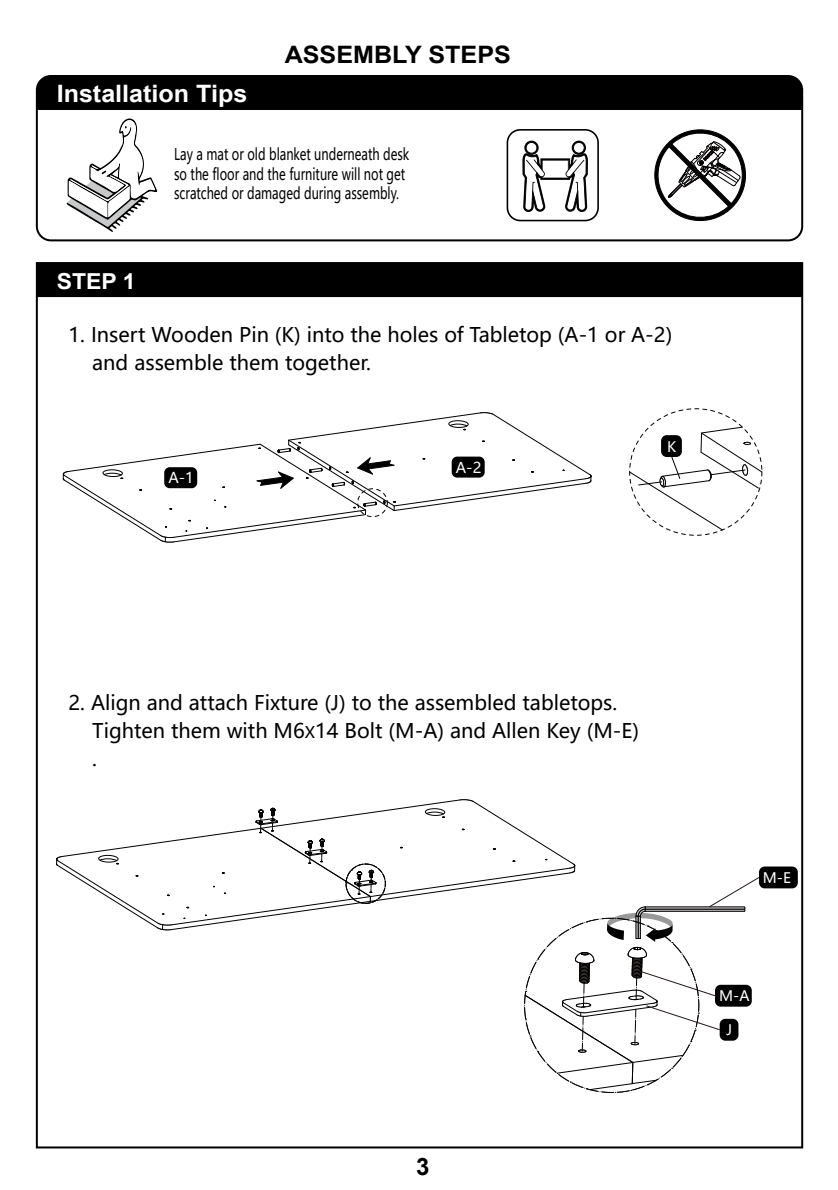
<style>
.page{position:relative;width:838px;height:1190px;background:#fff}
.page>*{position:absolute;margin:0;border:0;box-sizing:border-box;transform-origin:0 0}
.t1{font:700 24px "Arial";color:#fff;scale:1.05 1}
.t2{font:700 24px "Arial";color:#000;scale:1.05 1}
.t3{font:700 24px "Arial";color:#000}
.t4{font:700 22px "Arial";color:#fff;scale:1.05 1}
.t5{font:20px/28px "Microsoft Ya Hei";color:#000}
.t6{font:16px/19.2px "Microsoft Ya Hei";color:#000;scale:.74 1}
.t7{font:14.8px "Microsoft Ya Hei";color:#fff}
.t8{font:14.4px "Microsoft Ya Hei";color:#fff}
.s1{font-size:16px}
</style>
<div class="page">
<div style="left:37px;top:263px;width:765px;height:34px;background:#000"></div>
<div style="left:37px;top:76px;width:765px;height:34px;background:#000"></div>
<div style="left:36px;top:75px;width:767px;height:166px;border:2px solid #000;border-radius:14px"></div>
<svg style="left:654px;top:129px;width:92px;height:93px"></svg>
<div style="left:507px;top:129px;width:92px;height:92px;border:2px solid #000;border-radius:13px"></div>
<svg style="left:522px;top:141px;width:66px;height:71px"></svg>
<svg style="left:67px;top:118px;width:90px;height:114px"></svg>
<svg style="left:629px;top:427px;width:134px;height:104px"></svg>
<svg style="left:63px;top:412px;width:529px;height:131px"></svg>
<div style="left:452px;top:457px;width:33px;height:21px;background:#000;border-radius:5px"></div>
<div style="left:164px;top:467px;width:33px;height:21px;background:#000;border-radius:5px"></div>
<div style="left:357px;top:489px;width:31px;height:28px;border:1px dashed #000;border-radius:50%"></div>
<svg style="left:56px;top:799px;width:704px;height:294px"></svg>
<div style="left:759px;top:867px;width:39px;height:21px;background:#000;border-radius:6px"></div>
<p class="t1" style="left:57px;top:76px;width:183px">Installation Tips</p>
<p class="t2" style="left:285px;top:37px;width:217px">ASSEMBLY STEPS</p>
<p class="t4" style="left:57px;top:266px;width:77px">STEP 1</p>
<p class="t6" style="left:174px;top:145px;width:319px">Lay a mat or old blanket underneath desk so the floor and the furniture will not get scratched or damaged during assembly.</p>
<p class="t5" style="left:92px;top:320px;width:582px;text-indent:-24px">1. Insert Wooden Pin (K) into the holes of Tabletop (A-1 or A-2) and assemble them together.</p>
<p class="t7" style="left:168px;top:468px;width:27px">A-1</p>
<p class="t7" style="left:456px;top:457px;width:27px">A-2</p>
<p class="t8" style="left:667px;top:437px;width:11px">K</p>
<p class="t5" style="left:92px;top:688px;width:548px;text-indent:-24px">2. Align and attach Fixture (J) to the assembled tabletops.<br>Tighten them with M6<span class="s1">X</span>14 Bolt (M-A) and Allen Key (M-E) .</p>
<p class="t3" style="left:416px;top:1150px;width:15px">3</p>
<p class="t8" style="left:763px;top:868px;width:30px">M-E</p>
<p class="t8" style="left:719px;top:986px;width:32px">M-A</p>
<p class="t8" style="left:726px;top:1020px;width:7px">J</p>
</div>
